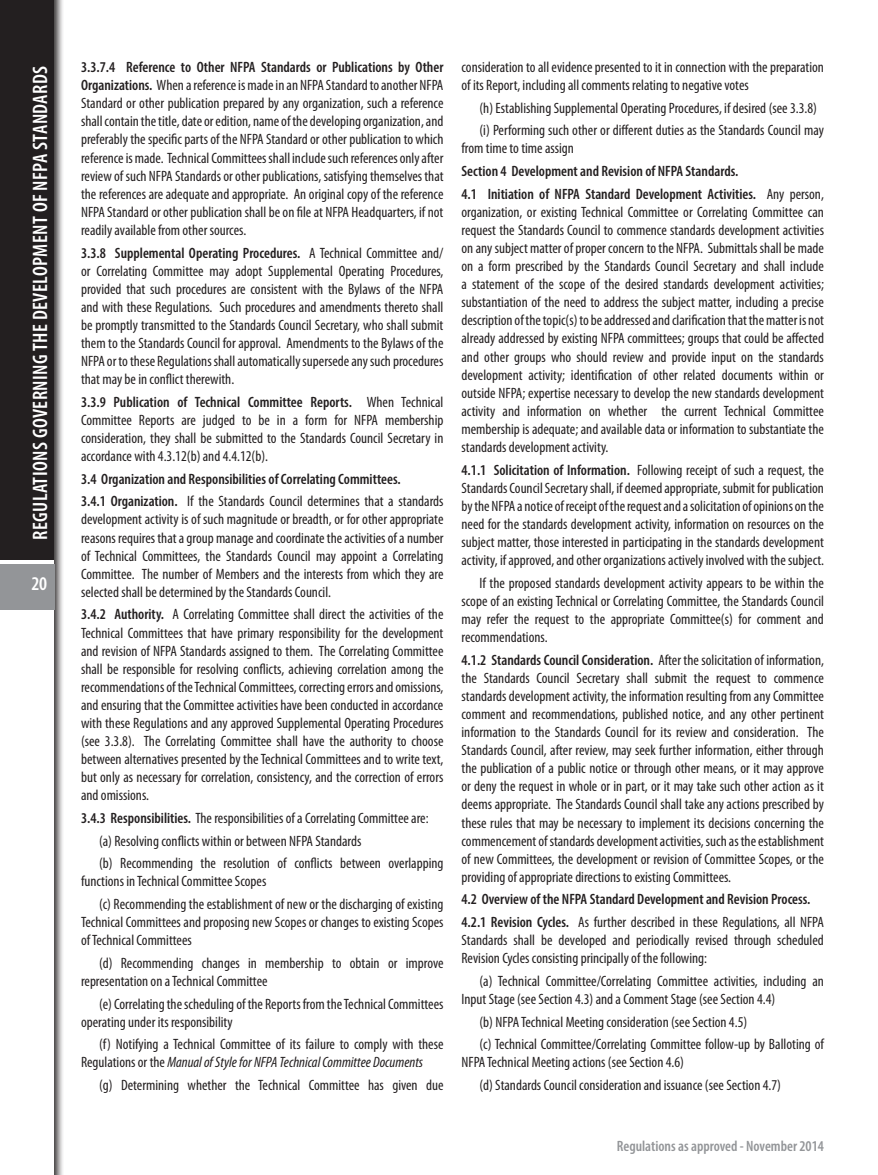
<style>
.page{position:relative;width:878px;height:1175px;background:#fff}
.page>*{position:absolute;margin:0;border:0;box-sizing:border-box;transform-origin:0 0}
.t1{font:600 condensed 27px "Myriad Pro";letter-spacing:.02em;color:#fff}
.t2{font:600 condensed 21px "Myriad Pro";letter-spacing:.02em;color:#fff}
.t3{font:600 condensed 19.5px "Myriad Pro";color:#fff}
.t4{font:condensed 15px/18.1px "Myriad Pro";color:#231f20;text-align:justify}
.t5{font:600 condensed 15px "Myriad Pro";color:#231f20}
.t6{font:600 condensed 15px "Myriad Pro";color:#939598}
.s1{font-weight:600}
.s2{font-style:italic}
</style>
<div class="page">
<div style="left:0;top:0;width:64px;height:1174px;background:#231f20;opacity:.75"></div>
<div style="left:0;top:0;width:54px;height:1174px;background:#fff"></div>
<div style="left:0;top:0;width:54px;height:559px;background:#231f20"></div>
<div style="left:0;top:564px;width:54px;height:45px;background:#939598"></div>
<p class="t2" style="left:27px;top:540px;width:475px;rotate:-90deg">REGULATIONS GOVERNING THE DEVELOPMENT OF NFPA STANDARDS</p>
<p class="t4" style="left:81px;top:58px;width:364px"><span class="s1">3.3.7.4 Reference to Other NFPA Standards or Publications by Other Organizations.</span> When a reference is made in an NFPA Standard to another NFPA Standard or other publication prepared by any organization, such a reference shall contain the title, date or edition, name of the developing organization, and preferably the specific parts of the NFPA Standard or other publication to which reference is made. Technical Committees shall include such references only after review of such NFPA Standards or other publications, satisfying themselves that the references are adequate and appropriate. An original copy of the reference NFPA Standard or other publication shall be on file at NFPA Headquarters, if not readily available from other sources.</p>
<p class="t4" style="left:81px;top:243px;width:364px"><span class="s1">3.3.8 Supplemental Operating Procedures.</span> A Technical Committee and/ or Correlating Committee may adopt Supplemental Operating Procedures, provided that such procedures are consistent with the Bylaws of the NFPA and with these Regulations. Such procedures and amendments thereto shall be promptly transmitted to the Standards Council Secretary, who shall submit them to the Standards Council for approval. Amendments to the Bylaws of the NFPA or to these Regulations shall automatically supersede any such procedures that may be in conflict therewith.</p>
<p class="t4" style="left:81px;top:392px;width:364px"><span class="s1">3.3.9 Publication of Technical Committee Reports.</span> When Technical Committee Reports are judged to be in a form for NFPA membership consideration, they shall be submitted to the Standards Council Secretary in accordance with 4.3.12(b) and 4.4.12(b).</p>
<p class="t5" style="left:81px;top:469px;width:321px">3.4 Organization and Responsibilities of Correlating Committees.</p>
<p class="t4" style="left:81px;top:492px;width:364px"><span class="s1">3.4.1 Organization.</span> If the Standards Council determines that a standards development activity is of such magnitude or breadth, or for other appropriate reasons requires that a group manage and coordinate the activities of a number of Technical Committees, the Standards Council may appoint a Correlating Committee. The number of Members and the interests from which they are selected shall be determined by the Standards Council.</p>
<p class="t4" style="left:81px;top:605px;width:364px"><span class="s1">3.4.2 Authority.</span> A Correlating Committee shall direct the activities of the Technical Committees that have primary responsibility for the development and revision of NFPA Standards assigned to them. The Correlating Committee shall be responsible for resolving conflicts, achieving correlation among the recommendations of the Technical Committees, correcting errors and omissions, and ensuring that the Committee activities have been conducted in accordance with these Regulations and any approved Supplemental Operating Procedures (see 3.3.8). The Correlating Committee shall have the authority to choose between alternatives presented by the Technical Committees and to write text, but only as necessary for correlation, consistency, and the correction of errors and omissions.</p>
<p class="t4" style="left:81px;top:809px;width:349px"><span class="s1">3.4.3 Responsibilities.</span> The responsibilities of a Correlating Committee are:</p>
<p class="t4" style="left:99px;top:831px;width:264px">(a) Resolving conflicts within or between NFPA Standards</p>
<p class="t4" style="left:81px;top:854px;width:364px;text-indent:18px">(b) Recommending the resolution of conflicts between overlapping functions in Technical Committee Scopes</p>
<p class="t4" style="left:81px;top:894px;width:364px;text-indent:18px">(c) Recommending the establishment of new or the discharging of existing Technical Committees and proposing new Scopes or changes to existing Scopes of Technical Committees</p>
<p class="t4" style="left:81px;top:953px;width:364px;text-indent:18px">(d) Recommending changes in membership to obtain or improve representation on a Technical Committee</p>
<p class="t4" style="left:81px;top:994px;width:364px;text-indent:18px">(e) Correlating the scheduling of the Reports from the Technical Committees operating under its responsibility</p>
<p class="t4" style="left:81px;top:1035px;width:364px;text-indent:18px">(f) Notifying a Technical Committee of its failure to comply with these<br>Regulations or the <span class="s2">Manual of Style for NFPA Technical Committee Documents</span></p>
<p class="t4" style="left:99px;top:1075px;width:346px">(g) Determining whether the Technical Committee has given due</p>
<h1 class="t1" style="left:22px;top:540px;width:268px;rotate:-90deg">NFPA STANDARDS DIRECTORY</h1>
<h3 class="t3" style="left:31px;top:572px;width:17px">20</h3>
<p class="t4" style="left:461px;top:58px;width:364px">consideration to all evidence presented to it in connection with the preparation of its Report, including all comments relating to negative votes</p>
<p class="t4" style="left:479px;top:98px;width:339px">(h) Establishing Supplemental Operating Procedures, if desired (see 3.3.8)</p>
<p class="t4" style="left:461px;top:121px;width:364px;text-indent:18px">(i) Performing such other or different duties as the Standards Council may from time to time assign</p>
<p class="t5" style="left:461px;top:162px;width:278px">Section 4 Development and Revision of NFPA Standards.</p>
<p class="t4" style="left:461px;top:184px;width:364px"><span class="s1">4.1 Initiation of NFPA Standard Development Activities.</span> Any person, organization, or existing Technical Committee or Correlating Committee can request the Standards Council to commence standards development activities on any subject matter of proper concern to the NFPA. Submittals shall be made on a form prescribed by the Standards Council Secretary and shall include a statement of the scope of the desired standards development activities; substantiation of the need to address the subject matter, including a precise description of the topic(s) to be addressed and clarification that the matter is not already addressed by existing NFPA committees; groups that could be affected and other groups who should review and provide input on the standards development activity; identification of other related documents within or outside NFPA; expertise necessary to develop the new standards development activity and information on whether the current Technical Committee membership is adequate; and available data or information to substantiate the standards development activity.</p>
<p class="t4" style="left:461px;top:460px;width:364px"><span class="s1">4.1.1 Solicitation of Information.</span> Following receipt of such a request, the Standards Council Secretary shall, if deemed appropriate, submit for publication by the NFPA a notice of receipt of the request and a solicitation of opinions on the need for the standards development activity, information on resources on the subject matter, those interested in participating in the standards development activity, if approved, and other organizations actively involved with the subject.</p>
<p class="t4" style="left:461px;top:573px;width:364px;text-indent:18px">If the proposed standards development activity appears to be within the scope of an existing Technical or Correlating Committee, the Standards Council may refer the request to the appropriate Committee(s) for comment and recommendations.</p>
<p class="t4" style="left:461px;top:650px;width:364px"><span class="s1">4.1.2 Standards Council Consideration.</span> After the solicitation of information, the Standards Council Secretary shall submit the request to commence standards development activity, the information resulting from any Committee comment and recommendations, published notice, and any other pertinent information to the Standards Council for its review and consideration. The Standards Council, after review, may seek further information, either through the publication of a public notice or through other means, or it may approve or deny the request in whole or in part, or it may take such other action as it deems appropriate. The Standards Council shall take any actions prescribed by these rules that may be necessary to implement its decisions concerning the commencement of standards development activities, such as the establishment of new Committees, the development or revision of Committee Scopes, or the providing of appropriate directions to existing Committees.</p>
<p class="t5" style="left:461px;top:890px;width:350px">4.2 Overview of the NFPA Standard Development and Revision Process.</p>
<p class="t4" style="left:461px;top:912px;width:364px"><span class="s1">4.2.1 Revision Cycles.</span> As further described in these Regulations, all NFPA Standards shall be developed and periodically revised through scheduled Revision Cycles consisting principally of the following:</p>
<p class="t4" style="left:461px;top:971px;width:364px;text-indent:18px">(a) Technical Committee/Correlating Committee activities, including an<br>Input Stage (see Section 4.3) and a Comment Stage (see Section 4.4)</p>
<p class="t4" style="left:479px;top:1012px;width:269px">(b) NFPA Technical Meeting consideration (see Section 4.5)</p>
<p class="t4" style="left:461px;top:1035px;width:364px;text-indent:18px">(c) Technical Committee/Correlating Committee follow-up by Balloting of<br>NFPA Technical Meeting actions (see Section 4.6)</p>
<p class="t4" style="left:479px;top:1075px;width:303px">(d) Standards Council consideration and issuance (see Section 4.7)</p>
<p class="t6" style="left:616px;top:1136px;width:209px">Regulations as approved - November 2014</p>
</div>
